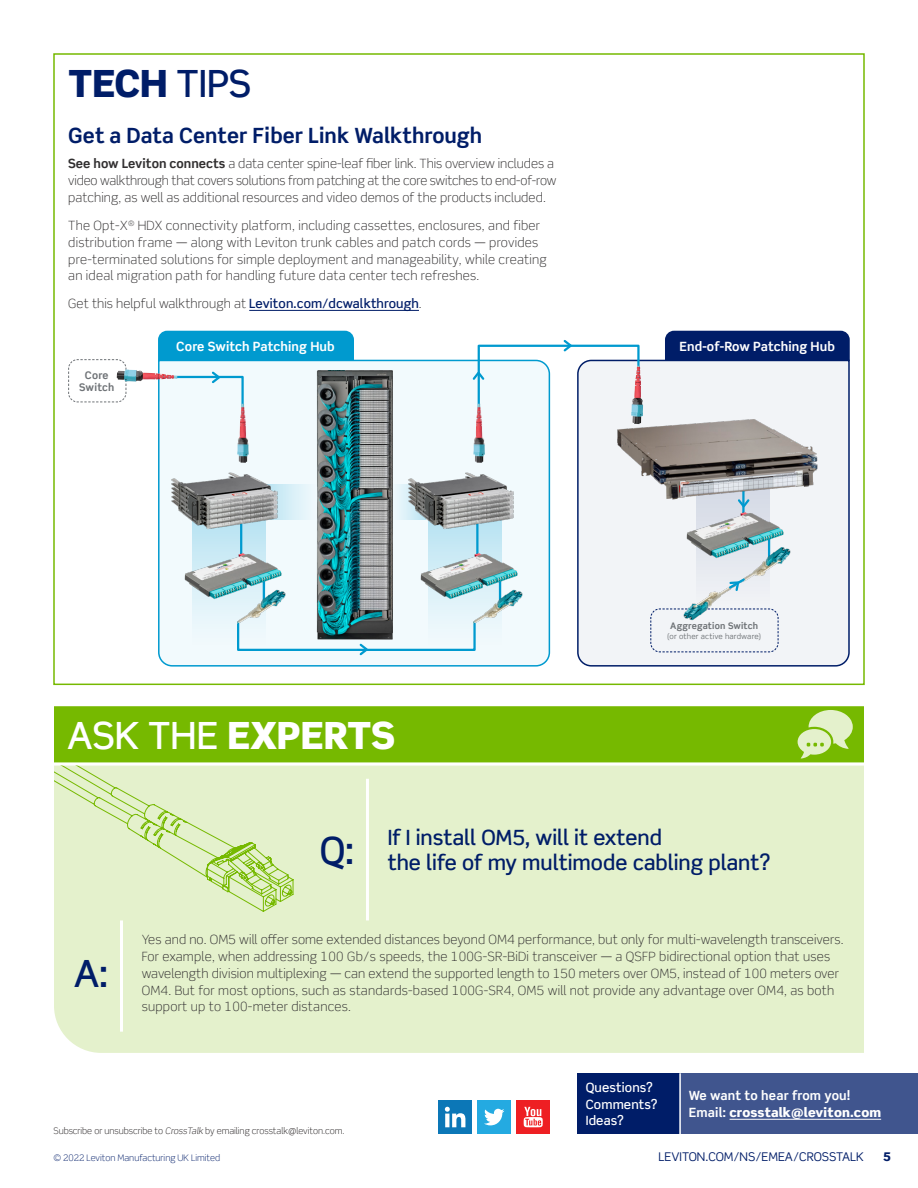
<style>
.page{position:relative;width:918px;height:1188px;background:#fff}
.page>*{position:absolute;margin:0;border:0;box-sizing:border-box;transform-origin:0 0}
.NL_-_Headers{font:900 37.5px "Scene Std";color:#fff}
.NL_-_Headers-2{font:900 37.5px "Scene Std";color:#001d68}
.NL_-_Headers-3{font:500 37.5px "Scene Std";color:#001d68}
.NL_-_Headers_Continued{font:500 21px/25.2px "Scene Std";color:#001d68}
.NL_-_Headers_Continued-2{font:700 21px "Scene Std";color:#001d68}
.NL_-_Body_Copy{font:300 12.75px/16.8px "Scene Std";letter-spacing:.01em;color:#312f30}
.t1{font:700 12.75px/16.8px "Scene Std";letter-spacing:.01em;color:#fff}
.t2{font:500 12.75px/16.5px "Scene Std";letter-spacing:.01em;color:#fff}
.t3{font:12px "Scene Std";color:#001d68}
.t4{font:900 12px "Scene Std";color:#001d68}
.t5{font:700 10.5px/12.6px "Scene Std";letter-spacing:.02em;color:#6e7276;text-align:center}
.t6{font:300 9px "Scene Std";color:#231f20}
.t7{font:300 9px "Scene Std";color:#001d68}
.t8{font:700 9px "Scene Std";letter-spacing:.02em;color:#6e7276}
.t9{font:7.5px "Scene Std";letter-spacing:.02em;color:#6e7276}
.s1{font-weight:500}
.s2{font-weight:700}
.s3{font-weight:500;color:#001d68}
.s4{font-style:italic}
.s5{font-weight:900}
</style>
<div class="page">
<div style="left:577px;top:1073px;width:103px;height:61px;background:#001d68"></div>
<div style="left:680px;top:1073px;width:238px;height:61px;background:#40558e"></div>
<hr style="left:679px;top:1073px;width:2px;height:61px;background:#fff">
<hr style="left:730px;top:1119px;width:151px;height:1px;background:#fff">
<div style="left:439px;top:1101px;width:33px;height:33px;background:#0c77b7"></div>
<svg style="left:445px;top:1107px;width:20px;height:20px"></svg>
<div style="left:478px;top:1101px;width:33px;height:33px;background:#24aae1"></div>
<svg style="left:484px;top:1109px;width:20px;height:16px"></svg>
<div style="left:517px;top:1101px;width:33px;height:33px;background:#ee1f23"></div>
<svg style="left:524px;top:1107px;width:19px;height:20px"></svg>
<div style="left:54px;top:767px;width:810px;height:286px;background:#e4f1cc"></div>
<hr style="left:120px;top:920px;width:3px;height:112px;background:#fff">
<hr style="left:366px;top:779px;width:3px;height:141px;background:#fff">
<svg style="left:54px;top:767px;width:240px;height:146px;background:#dcedbe"></svg>
<svg style="left:54px;top:706px;width:810px;height:61px;background:#80be13"></svg>
<svg style="left:798px;top:710px;width:55px;height:49px;background:#b7da79"></svg>
<hr style="left:249px;top:310px;width:170px;height:1px;background:#001d68">
<div style="left:577px;top:359px;width:273px;height:308px;background:#f2f4f7"></div>
<div style="left:158px;top:359px;width:393px;height:308px;background:#f2fafd"></div>
<svg style="left:696px;top:501px;width:73px;height:107px"></svg>
<svg style="left:172px;top:370px;width:73px;height:48px"></svg>
<svg style="left:736px;top:501px;width:16px;height:9px"></svg>
<img style="left:316px;top:371px;width:77px;height:249px">
<img style="left:684px;top:510px;width:103px;height:44px">
<div style="left:158px;top:331px;width:196px;height:30px;background:#009acf"></div>
<svg style="left:68px;top:359px;width:59px;height:44px"></svg>
<img style="left:117px;top:369px;width:60px;height:13px">
<svg style="left:650px;top:608px;width:129px;height:45px"></svg>
<img style="left:676px;top:554px;width:60px;height:75px">
<img style="left:613px;top:416px;width:207px;height:85px">
<svg style="left:236px;top:620px;width:241px;height:37px"></svg>
<svg style="left:471px;top:340px;width:170px;height:115px"></svg>
<img style="left:736px;top:538px;width:62px;height:46px">
<div style="left:665px;top:331px;width:185px;height:30px;background:#001d68"></div>
<svg style="left:727px;top:576px;width:20px;height:17px"></svg>
<img style="left:237px;top:404px;width:12px;height:59px">
<svg style="left:281px;top:484px;width:39px;height:36px"></svg>
<svg style="left:192px;top:532px;width:73px;height:120px"></svg>
<hr style="left:240px;top:497px;width:2px;height:62px;background:#009acf">
<img style="left:237px;top:589px;width:50px;height:47px">
<img style="left:181px;top:551px;width:103px;height:51px">
<img style="left:167px;top:467px;width:114px;height:65px">
<img style="left:473px;top:404px;width:12px;height:59px">
<svg style="left:388px;top:484px;width:16px;height:36px"></svg>
<svg style="left:428px;top:532px;width:73px;height:120px"></svg>
<hr style="left:476px;top:497px;width:3px;height:62px;background:#009acf">
<img style="left:473px;top:589px;width:51px;height:47px">
<img style="left:417px;top:551px;width:103px;height:51px">
<img style="left:404px;top:467px;width:113px;height:65px">
<img style="left:631px;top:366px;width:12px;height:58px">
<p class="NL_-_Headers-2" style="left:68px;top:60px;width:185px">TECH <span class="s1">TIPS</span></p>
<p class="NL_-_Headers_Continued-2" style="left:68px;top:122px;width:415px">Get a Data Center Fiber Link Walkthrough</p>
<p class="NL_-_Body_Copy" style="left:68px;top:156px;width:490px"><span class="s2">See how Leviton connects</span> a data center spine-leaf fiber link. This overview includes a video walkthrough that covers solutions from patching at the core switches to end-of-row patching, as well as additional resources and video demos of the products included.</p>
<p class="NL_-_Body_Copy" style="left:68px;top:217px;width:480px">The Opt-X<sup>®</sup> HDX connectivity platform, including cassettes, enclosures, and fiber distribution frame — along with Leviton trunk cables and patch cords — provides pre-terminated solutions for simple deployment and manageability, while creating an ideal migration path for handling future data center tech refreshes.</p>
<p class="NL_-_Body_Copy" style="left:68px;top:295px;width:355px">Get this helpful walkthrough at <span class="s3">Leviton.com/dcwalkthrough</span>.</p>
<p class="t1" style="left:176px;top:338px;width:160px">Core Switch Patching Hub</p>
<p class="t5" style="left:79px;top:368px;width:36px">Core<br>Switch</p>
<p class="NL_-_Headers" style="left:68px;top:711px;width:329px"><span class="s1">ASK THE</span> EXPERTS</p>
<p class="t1" style="left:679px;top:338px;width:157px">End-of-Row Patching Hub</p>
<p class="t8" style="left:670px;top:620px;width:89px">Aggregation Switch</p>
<p class="t9" style="left:667px;top:632px;width:96px">(or other active hardware)</p>
<p class="NL_-_Headers-3" style="left:74px;top:950px;width:35px">A:</p>
<p class="NL_-_Headers-3" style="left:320px;top:827px;width:36px">Q:</p>
<p class="NL_-_Headers_Continued" style="left:388px;top:825px;width:384px">If I install OM5, will it extend<br>the life of my multimode cabling plant?</p>
<p class="NL_-_Body_Copy" style="left:142px;top:931px;width:703px">Yes and no. OM5 will offer some extended distances beyond OM4 performance, but only for multi-wavelength transceivers.<br>For example, when addressing 100 Gb/s speeds, the 100G-SR-BiDi transceiver — a QSFP bidirectional option that uses wavelength division multiplexing — can extend the supported length to 150 meters over OM5, instead of 100 meters over OM4. But for most options, such as standards-based 100G-SR4, OM5 will not provide any advantage over OM4, as both support up to 100-meter distances.</p>
<p class="t6" style="left:53px;top:1125px;width:292px">Subscribe or unsubscribe to <span class="s4">CrossTalk</span> by emailing crosstalk@leviton.com.</p>
<p class="t7" style="left:53px;top:1152px;width:168px">© 2022 Leviton Manufacturing UK Limited</p>
<p class="t2" style="left:586px;top:1079px;width:73px">Questions?<br>Comments?<br>Ideas?</p>
<p class="t1" style="left:689px;top:1087px;width:194px">We want to hear from you!<br>Email: <span class="s5">crosstalk@leviton.com</span></p>
<p class="t3" style="left:659px;top:1149px;width:207px">LEVITON.COM/NS/EMEA/CROSSTALK</p>
<p class="t4" style="left:883px;top:1149px;width:9px">5</p>
</div>
